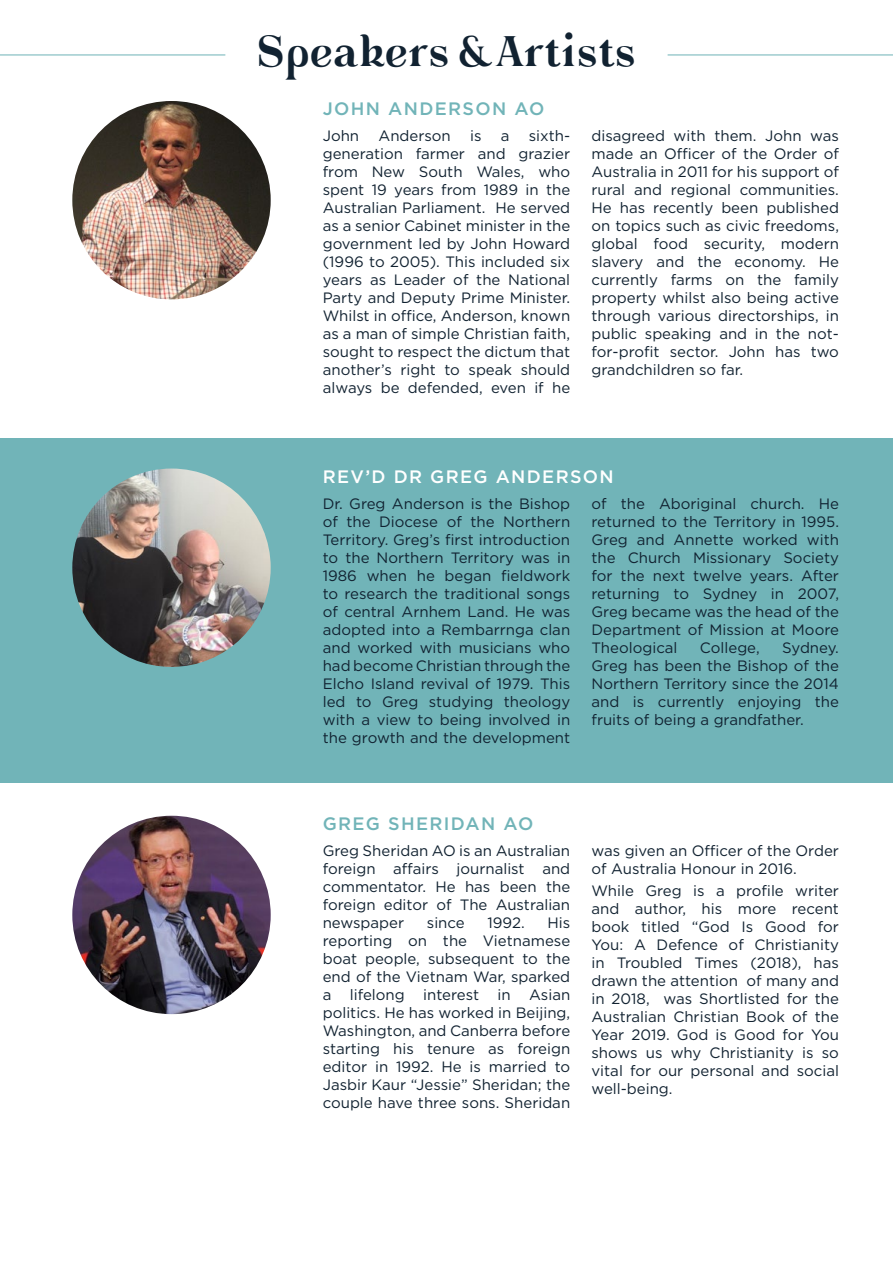
<style>
.page{position:relative;width:893px;height:1263px;background:#fff}
.page>*{position:absolute;margin:0;border:0;box-sizing:border-box;transform-origin:0 0}
.t1{font:38.85px "Gorni";color:#112231}
.t2{font:500 18px "Gotham";letter-spacing:.075em;color:#71b4b8}
.t3{font:500 18px "Gotham";letter-spacing:.075em;color:#fff}
.t4{font:15px/18px "Gotham";color:#112231;text-align:justify}
</style>
<div class="page">
<div style="left:0;top:438px;width:893px;height:344px;background:#71b4b8"></div>
<hr style="left:0;top:54px;width:225px;height:1px;background:#71b4b8">
<hr style="left:668px;top:54px;width:225px;height:1px;background:#71b4b8">
<img style="left:72px;top:101px;width:199px;height:198px;border-radius:99px">
<img style="left:72px;top:468px;width:199px;height:199px;border-radius:99px">
<img style="left:72px;top:816px;width:199px;height:198px;border-radius:99px">
<h1 class="t1" style="left:257px;top:30px;width:381px">Speakers &amp; Artists</h1>
<p class="t2" style="left:323px;top:97px;width:223px">JOHN ANDERSON AO</p>
<p class="t4" style="left:323px;top:127px;width:38px">John</p>
<p class="t4" style="left:378px;top:127px;width:74px">Anderson</p>
<p class="t4" style="left:470px;top:127px;width:13px">is</p>
<p class="t4" style="left:501px;top:127px;width:10px">a</p>
<p class="t4" style="left:323px;top:127px;width:249px;text-indent:206px">sixth&shy;generation farmer and grazier from New South Wales, who spent 19 years from 1989 in the Australian Parliament. He served as a senior Cabinet minister in the government led by John Howard (1996 to 2005). This included six years as Leader of the National Party and Deputy Prime Minister.<br>Whilst in office, Anderson, known as a man of simple Christian faith, sought to respect the dictum that another’s right to speak should always be defended, even if he</p>
<p class="t4" style="left:591px;top:127px;width:249px">disagreed with them. John was made an Officer of the Order of Australia in 2011 for his support of rural and regional communities.<br>He has recently been published on topics such as civic freedoms, global food security, modern slavery and the economy. He currently farms on the family property whilst also being active through various directorships, in public speaking and in the not&shy;for-profit sector. John has two grandchildren so far.</p>
<p class="t3" style="left:323px;top:465px;width:293px">REV’D DR GREG ANDERSON</p>
<p class="t4" style="left:323px;top:494px;width:249px">Dr. Greg Anderson is the Bishop of the Diocese of the Northern Territory. Greg’s first introduction to the Northern Territory was in 1986 when he began fieldwork to research the traditional songs of central Arnhem Land. He was adopted into a Rembarrnga clan and worked with musicians who had become Christian through the Elcho Island revival of 1979. This led to Greg studying theology with a view to being involved in the growth and the development</p>
<p class="t4" style="left:591px;top:494px;width:249px">of the Aboriginal church. He returned to the Territory in 1995.<br>Greg and Annette worked with the Church Missionary Society for the next twelve years. After returning to Sydney in 2007, Greg became was the head of the Department of Mission at Moore Theological</p>
<p class="t4" style="left:591px;top:638px;width:249px;text-indent:191px">Sydney.<br>Greg has been the Bishop of the Northern Territory since the 2014 and is currently enjoying the fruits of being a grandfather.</p>
<p class="t4" style="left:700px;top:638px;width:61px">College,</p>
<p class="t2" style="left:323px;top:812px;width:212px">GREG SHERIDAN AO</p>
<p class="t4" style="left:323px;top:841px;width:249px">Greg Sheridan AO is an Australian foreign affairs journalist and commentator. He has been the foreign editor of The Australian newspaper</p>
<p class="t4" style="left:323px;top:913px;width:249px;text-indent:225px">His reporting on the Vietnamese boat people, subsequent to the end of the Vietnam War, sparked a lifelong interest in Asian politics. He has worked in Beijing, Washington, and Canberra before starting his tenure as foreign editor in 1992. He is married to Jasbir Kaur “Jessie” Sheridan; the couple have three sons. Sheridan</p>
<p class="t4" style="left:427px;top:913px;width:39px">since</p>
<p class="t4" style="left:487px;top:913px;width:39px">1992.</p>
<p class="t4" style="left:591px;top:841px;width:249px">was given an Officer of the Order of Australia Honour in 2016.</p>
<p class="t4" style="left:591px;top:882px;width:249px">While Greg is a profile writer and author, his more recent book titled “God Is Good for You: A Defence of Christianity in Troubled Times (2018), has drawn the attention of many and in 2018, was Shortlisted for the Australian Christian Book of the Year 2019. God is Good for You shows us why Christianity is so vital for our personal and social well-being.</p>
</div>
